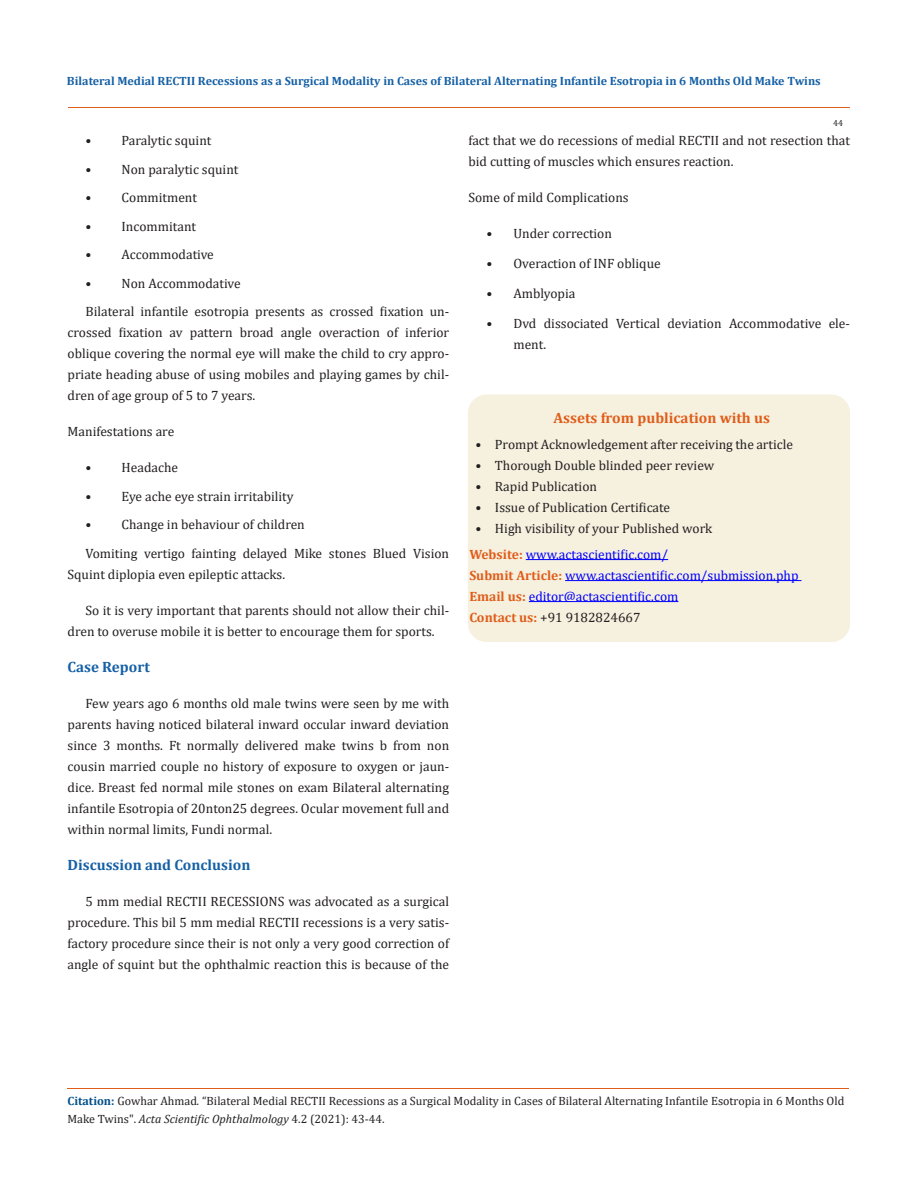
<style>
.page{position:relative;width:917px;height:1188px;background:#fff}
.page>*{position:absolute;margin:0;border:0;box-sizing:border-box;transform-origin:0 0}
.t1{font:700 15px "Cambria";color:#1560a6}
.t2{font:700 15px "Cambria";color:#e05d1a}
.t3{font:13.5px/21px "Cambria";color:#231f20}
.t4{font:13.5px "Cambria";color:#00f}
.t5{font:12px/18px "Cambria";color:#231f20}
.t6{font:700 12px "Cambria";color:#1560a6}
.t7{font:9px "Cambria";color:#231f20}
.s1{font-weight:700;color:#e05d1a}
.s2{font-weight:700;color:#035089}
.s3{font-style:italic}
</style>
<div class="page">
<div style="left:468px;top:395px;width:381px;height:246px;background:#f6f0df;border-radius:18px"></div>
<div style="left:468px;top:394px;width:382px;height:248px;border:2px solid #f6f0df;border-radius:18px"></div>
<hr style="left:525px;top:559px;width:143px;height:1px;background:#00f">
<hr style="left:565px;top:580px;width:236px;height:1px;background:#00f">
<hr style="left:529px;top:601px;width:149px;height:1px;background:#00f">
<hr style="left:68px;top:108px;width:781px;height:1px;background:#e05d1a">
<hr style="left:68px;top:1089px;width:781px;height:1px;background:#e05d1a">
<p class="t6" style="left:67px;top:72px;width:755px">Bilateral Medial RECTII Recessions as a Surgical Modality in Cases of Bilateral Alternating Infantile Esotropia in 6 Months Old Make Twins</p>
<p class="t7" style="left:833px;top:118px;width:11px">44</p>
<p class="t3" style="left:86px;top:130px;width:127px">• Paralytic squint</p>
<p class="t3" style="left:86px;top:159px;width:154px">• Non paralytic squint</p>
<p class="t3" style="left:86px;top:187px;width:113px">• Commitment</p>
<p class="t3" style="left:86px;top:216px;width:112px">• Incommitant</p>
<p class="t3" style="left:86px;top:244px;width:130px">• Accommodative</p>
<p class="t3" style="left:86px;top:273px;width:157px">• Non Accommodative</p>
<p class="t3" style="left:68px;top:301px;width:383px;text-align:justify;text-indent:18px">Bilateral infantile esotropia presents as crossed fixation un&shy;crossed fixation av pattern broad angle overaction of inferior oblique covering the normal eye will make the child to cry appro&shy;priate heading abuse of using mobiles and playing games by chil&shy;dren of age group of 5 to 7 years.</p>
<p class="t3" style="left:68px;top:421px;width:108px">Manifestations are</p>
<p class="t3" style="left:86px;top:457px;width:94px">• Headache</p>
<p class="t3" style="left:86px;top:486px;width:210px">• Eye ache eye strain irritability</p>
<p class="t3" style="left:86px;top:514px;width:221px">• Change in behaviour of children</p>
<p class="t3" style="left:68px;top:543px;width:383px;text-indent:18px">Vomiting vertigo fainting delayed Mike stones Blued Vision<br>Squint diplopia even epileptic attacks.</p>
<p class="t3" style="left:68px;top:600px;width:383px;text-indent:18px">So it is very important that parents should not allow their chil&shy;dren to overuse mobile it is better to encourage them for sports.</p>
<p class="t1" style="left:68px;top:656px;width:84px">Case Report</p>
<p class="t3" style="left:68px;top:693px;width:383px;text-align:justify;text-indent:18px">Few years ago 6 months old male twins were seen by me with parents having noticed bilateral inward occular inward deviation since 3 months. Ft normally delivered make twins b from non cousin married couple no history of exposure to oxygen or jaun&shy;dice. Breast fed normal mile stones on exam Bilateral alternating infantile Esotropia of 20nton25 degrees. Ocular movement full and within normal limits, Fundi normal.</p>
<p class="t1" style="left:68px;top:854px;width:184px">Discussion and Conclusion</p>
<p class="t3" style="left:68px;top:891px;width:383px;text-align:justify;text-indent:18px">5 mm medial RECTII RECESSIONS was advocated as a surgical procedure. This bil 5 mm medial RECTII recessions is a very satis&shy;factory procedure since their is not only a very good correction of angle of squint but the ophthalmic reaction this is because of the</p>
<p class="t3" style="left:468px;top:130px;width:383px">fact that we do recessions of medial RECTII and not resection that bid cutting of muscles which ensures reaction.</p>
<p class="t3" style="left:468px;top:187px;width:162px">Some of mild Complications</p>
<p class="t3" style="left:486px;top:223px;width:127px">• Under correction</p>
<p class="t3" style="left:486px;top:253px;width:176px">• Overaction of INF oblique</p>
<p class="t3" style="left:486px;top:283px;width:90px">• Amblyopia</p>
<p class="t3" style="left:513px;top:313px;width:338px;text-indent:-27px">• Dvd dissociated Vertical deviation Accommodative ele&shy;ment.</p>
<p class="t2" style="left:553px;top:408px;width:218px">Assets from publication with us</p>
<p class="t3" style="left:475px;top:434px;width:319px">• Prompt Acknowledgement after receiving the article</p>
<p class="t3" style="left:475px;top:455px;width:240px">• Thorough Double blinded peer review</p>
<p class="t3" style="left:475px;top:476px;width:123px">• Rapid Publication</p>
<p class="t3" style="left:475px;top:497px;width:196px">• Issue of Publication Certificate</p>
<p class="t3" style="left:475px;top:518px;width:238px">• High visibility of your Published work</p>
<p class="t4" style="left:469px;top:546px;width:200px"><span class="s1">Website:</span> www.actascientific.com/</p>
<p class="t4" style="left:469px;top:567px;width:330px"><span class="s1">Submit Article:</span> www.actascientific.com/submission.php</p>
<p class="t4" style="left:469px;top:588px;width:210px"><span class="s1">Email us:</span> editor@actascientific.com</p>
<p class="t3" style="left:469px;top:607px;width:173px"><span class="s1">Contact us:</span> +91 9182824667</p>
<p class="t5" style="left:68px;top:1092px;width:778px"><span class="s2">Citation:</span> Gowhar Ahmad<span class="s3">.</span> “Bilateral Medial RECTII Recessions as a Surgical Modality in Cases of Bilateral Alternating Infantile Esotropia in 6 Months Old<br>Make Twins". <span class="s3">Acta Scientific Ophthalmology</span> 4.2 (2021): 43-44.</p>
</div>
